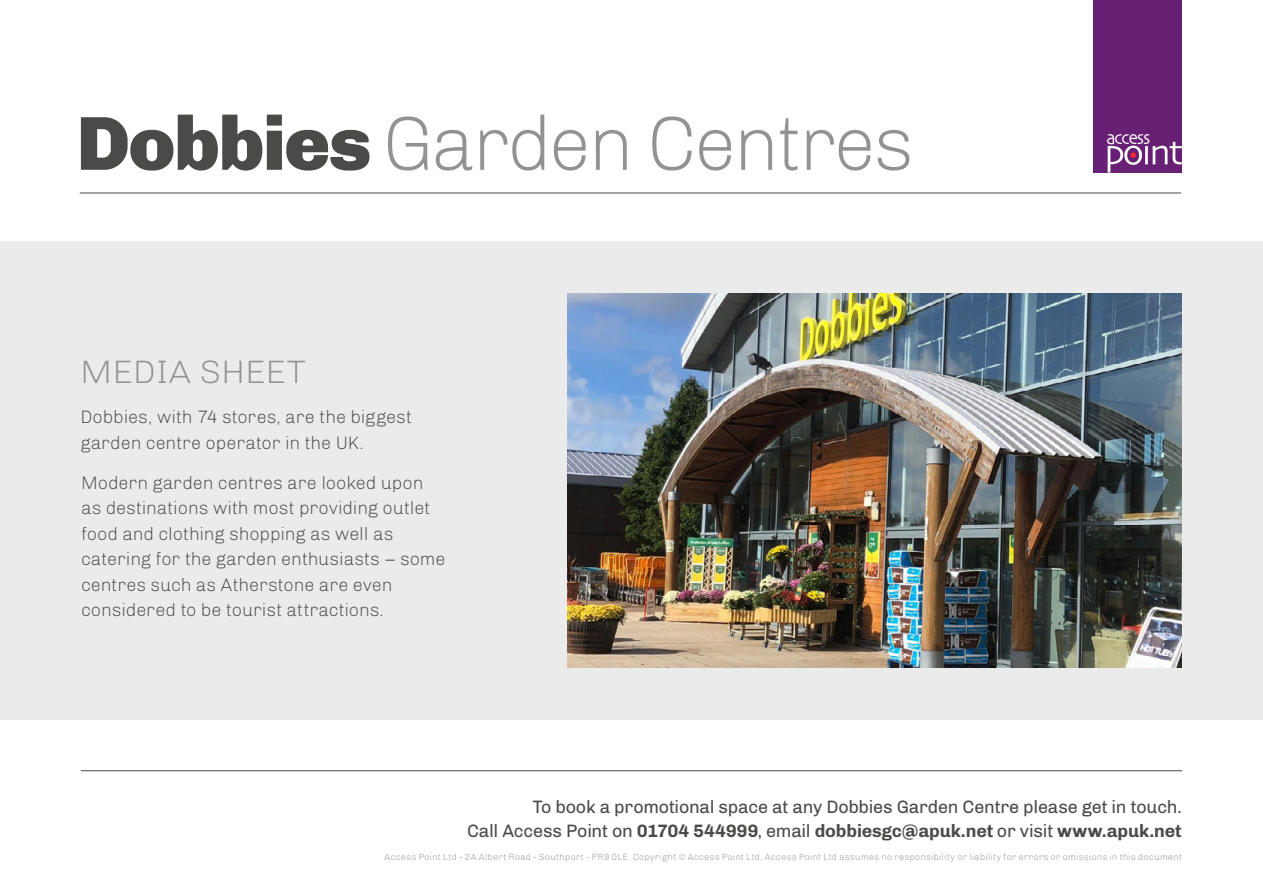
<style>
.page{position:relative;width:1263px;height:893px;background:#fff}
.page>*{position:absolute;margin:0;border:0;box-sizing:border-box;transform-origin:0 0}
.HEADING{font:300 76.65px "Chivo";letter-spacing:-.04em;color:#929292}
.HEADING-2{font:300 32.4px "Chivo";color:#929292;scale:1.06 1}
.t1{font:19.65px "Skia";letter-spacing:-.06em;color:#fff;scale:.91 1}
.SUB_HEADING{font:300 18px/25.5px "Chivo";letter-spacing:-.005em;color:#4a4a49}
.SUB_HEADING-2{font:700 18px "Chivo";letter-spacing:-.01em;color:#4a4a49}
.t2{font:18px "Chivo";letter-spacing:-.015em;color:#4a4a49}
.SUB_HEADING-3{font:300 9px "Chivo";letter-spacing:.03em;color:#929292}
.s1{font-weight:900;color:#4a4a49}
.s2{font-weight:400}
</style>
<div class="page">
<div style="left:0;top:241px;width:1263px;height:479px;background:#ebebeb"></div>
<hr style="left:81px;top:770px;width:1101px;height:1px;background:#4a4a49">
<img style="left:568px;top:293px;width:613px;height:375px">
<div style="left:1093px;top:0;width:89px;height:172px;background:#682075"></div>
<svg style="left:1107px;top:142px;width:74px;height:30px"></svg>
<hr style="left:80px;top:193px;width:1101px;height:1px;background:#4a4a49">
<p class="HEADING" style="left:77px;top:99px;width:840px"><span class="s1">Dobbies</span> Garden Centres</p>
<p class="HEADING-2" style="left:81px;top:353px;width:214px">MEDIA SHEET</p>
<p class="SUB_HEADING" style="left:81px;top:404px;width:333px">Dobbies, with 74 stores, are the biggest garden centre operator in the UK.</p>
<p class="SUB_HEADING" style="left:81px;top:470px;width:366px">Modern garden centres are looked upon as destinations with most providing outlet food and clothing shopping as well as catering for the garden enthusiasts – some centres such as Atherstone are even considered to be tourist attractions.</p>
<p class="t1" style="left:1106px;top:126px;width:50px">access</p>
<p class="t2" style="left:532px;top:796px;width:651px">To book a promotional space at any Dobbies Garden Centre please get in touch.</p>
<p class="SUB_HEADING-2" style="left:467px;top:820px;width:716px"><span class="s2">Call Access Point on</span> 01704 544999<span class="s2">, email</span> dobbiesgc@apuk.net <span class="s2">or visit</span> www.apuk.net</p>
<p class="SUB_HEADING-3" style="left:385px;top:852px;width:799px">Access Point Ltd - 2A Albert Road - Southport - PR9 0LE. Copyright © Access Point Ltd. Access Point Ltd assumes no responsibility or liability for errors or omissions in this document</p>
</div>
